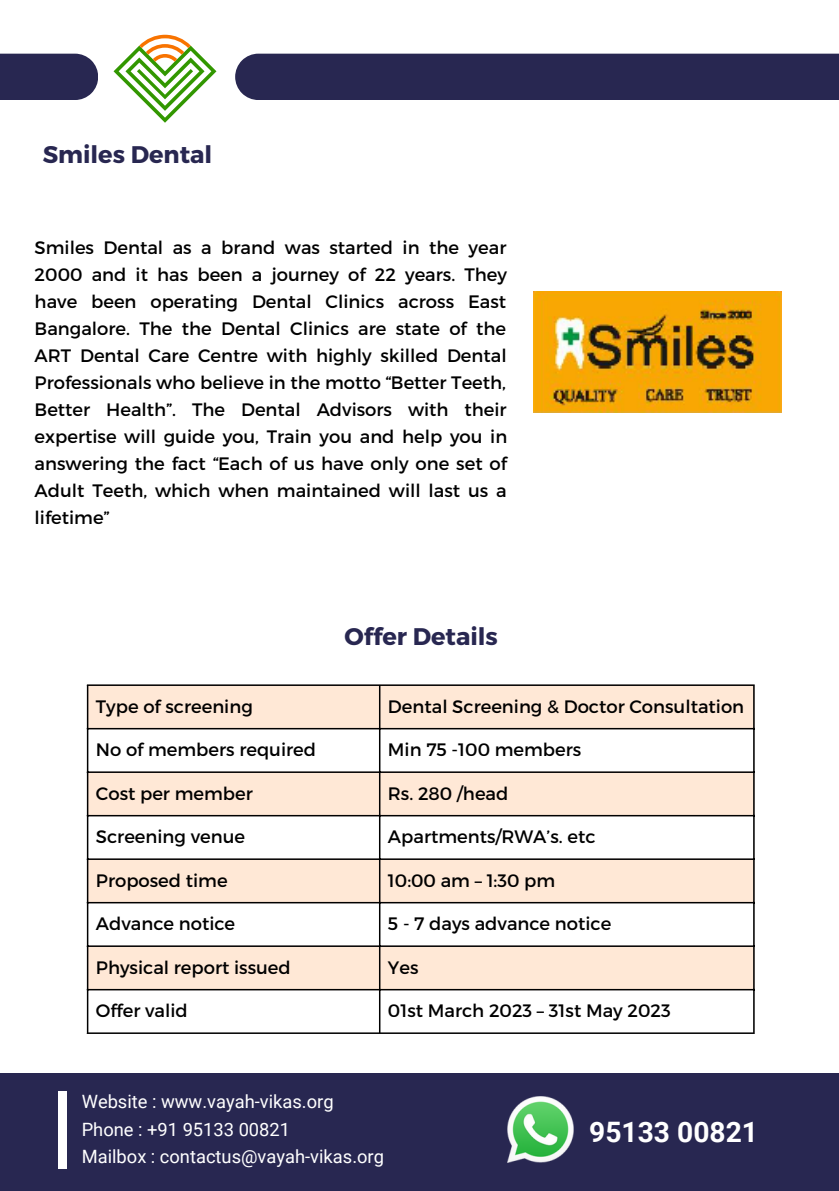
<style>
.page{position:relative;width:839px;height:1191px;background:#fff}
.page>*{position:absolute;margin:0;border:0;box-sizing:border-box;transform-origin:0 0}
.t1{font:700 28.2px "Roboto";color:#fff}
.t2{font:700 24px "Montserrat";color:#282751}
.t3{font:18.4px "Roboto";color:#fff}
.t4{font:18px/27px "Montserrat";color:#000;text-align:justify}
</style>
<div class="page">
<div style="left:0;top:1073px;width:838px;height:118px;background:#282751"></div>
<div style="left:59px;top:1091px;width:8px;height:77px;background:#fff"></div>
<div style="left:0;top:54px;width:98px;height:46px;background:#282751"></div>
<div style="left:235px;top:54px;width:603px;height:46px;background:#282751"></div>
<svg style="left:113px;top:35px;width:103px;height:88px"></svg>
<img style="left:507px;top:1097px;width:66px;height:66px">
<svg style="left:88px;top:686px;width:665px;height:303px;fill:#ffe8d6"></svg>
<hr style="left:87px;top:686px;width:1px;height:346px;background:#000">
<hr style="left:379px;top:686px;width:1px;height:346px;background:#000">
<hr style="left:753px;top:686px;width:1px;height:346px;background:#000">
<hr style="left:87px;top:684px;width:667px;height:2px;background:#000">
<hr style="left:87px;top:728px;width:667px;height:1px;background:#000">
<hr style="left:87px;top:771px;width:667px;height:2px;background:#000">
<hr style="left:87px;top:815px;width:667px;height:1px;background:#000">
<hr style="left:87px;top:858px;width:667px;height:2px;background:#000">
<hr style="left:87px;top:902px;width:667px;height:1px;background:#000">
<hr style="left:87px;top:945px;width:667px;height:2px;background:#000">
<hr style="left:87px;top:989px;width:667px;height:1px;background:#000">
<hr style="left:87px;top:1032px;width:667px;height:2px;background:#000">
<img style="left:533px;top:291px;width:248px;height:122px">
<p class="t2" style="left:43px;top:139px;width:171px">Smiles Dental</p>
<p class="t4" style="left:35px;top:233px;width:474px">Smiles Dental as a brand was started in the year 2000 and it has been a journey of 22 years. They have been operating Dental Clinics across East Bangalore. The the Dental Clinics are state of the ART Dental Care Centre with highly skilled Dental Professionals who believe in the motto “Better Teeth, Better Health”. The Dental Advisors with their expertise will guide you, Train you and help you in answering the fact “Each of us have only one set of Adult Teeth, which when maintained will last us a lifetime”</p>
<p class="t2" style="left:344px;top:620px;width:155px">Offer Details</p>
<p class="t4" style="left:96px;top:692px;width:158px">Type of screening</p>
<p class="t4" style="left:388px;top:692px;width:358px">Dental Screening &amp; Doctor Consultation</p>
<p class="t4" style="left:96px;top:736px;width:222px">No of members required</p>
<p class="t4" style="left:388px;top:736px;width:195px">Min 75 -100 members</p>
<p class="t4" style="left:96px;top:779px;width:158px">Cost per member</p>
<p class="t4" style="left:388px;top:779px;width:122px">Rs. 280 /head</p>
<p class="t4" style="left:96px;top:823px;width:151px">Screening venue</p>
<p class="t4" style="left:388px;top:823px;width:209px">Apartments/RWA’s. etc</p>
<p class="t4" style="left:96px;top:866px;width:133px">Proposed time</p>
<p class="t4" style="left:388px;top:866px;width:169px">10:00 am – 1:30 pm</p>
<p class="t4" style="left:96px;top:910px;width:141px">Advance notice</p>
<p class="t4" style="left:388px;top:910px;width:225px">5 - 7 days advance notice</p>
<p class="t4" style="left:96px;top:953px;width:196px">Physical report issued</p>
<p class="t4" style="left:388px;top:953px;width:32px">Yes</p>
<p class="t4" style="left:96px;top:997px;width:93px">Offer valid</p>
<p class="t4" style="left:388px;top:997px;width:284px">01st March 2023 – 31st May 2023</p>
<p class="t3" style="left:82px;top:1091px;width:253px">Website : www.vayah-vikas.org</p>
<p class="t3" style="left:82px;top:1119px;width:210px">Phone : +91 95133 00821</p>
<p class="t3" style="left:82px;top:1146px;width:304px">Mailbox : contactus@vayah-vikas.org</p>
<p class="t1" style="left:589px;top:1116px;width:170px">95133 00821</p>
</div>
